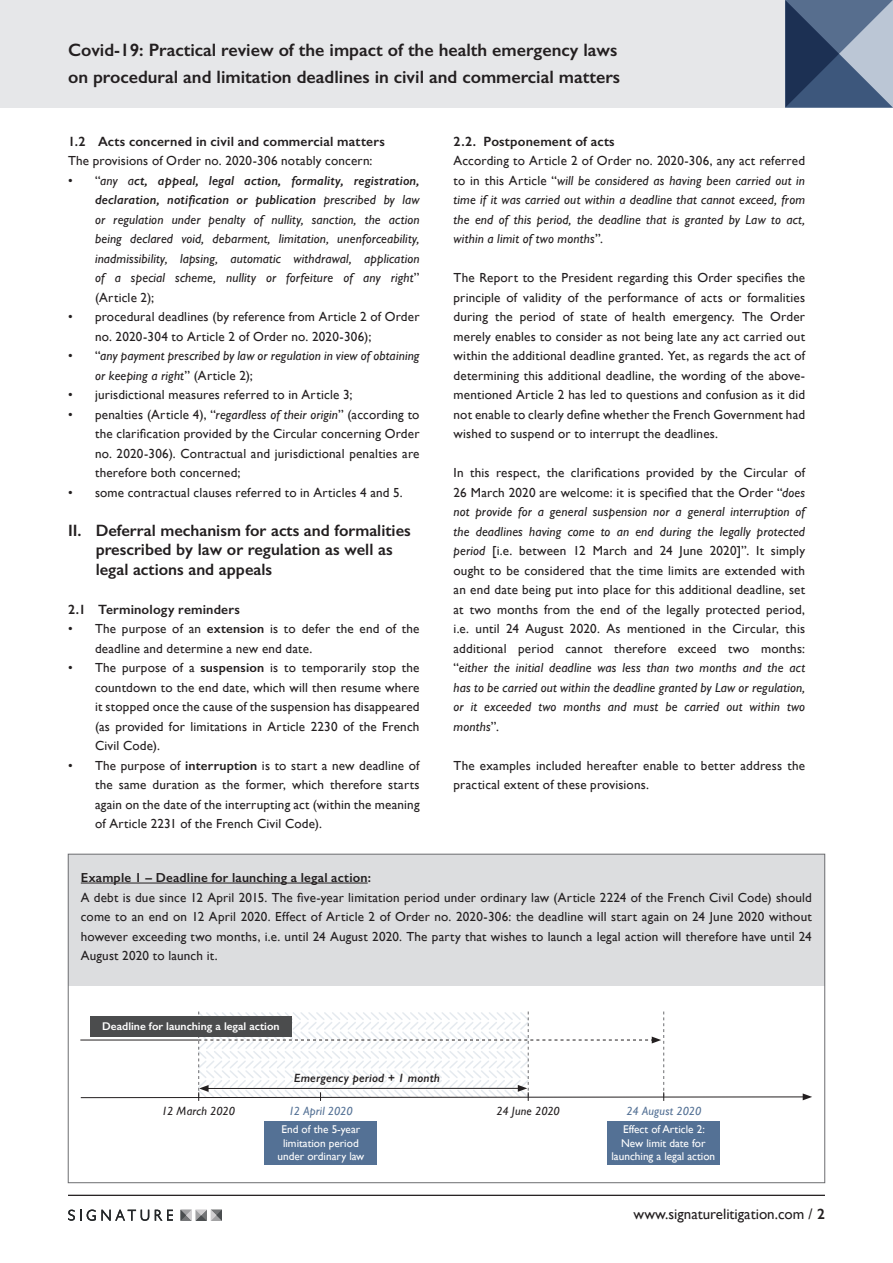
<style>
.page{position:relative;width:893px;height:1263px;background:#fff}
.page>*{position:absolute;margin:0;border:0;box-sizing:border-box;transform-origin:0 0}
.heading_1{font:600 18px "Gill Sans";color:#231f20}
.heading_1-2{font:600 16.5px/19.5px "Gill Sans";color:#231f20}
.t1{font:15px "Gill Sans";color:#231f20}
.INDENT{font:600 13.5px "Gill Sans";letter-spacing:.015em;color:#231f20}
.table_style{font:13.2px/19.5px "Gill Sans";letter-spacing:.015em;color:#231f20;text-align:justify}
.table_style-2{font:italic 13.2px/19.5px "Gill Sans";letter-spacing:.015em;color:#231f20;text-align:justify}
.table_style-3{font:600 13.2px "Gill Sans";letter-spacing:.015em;color:#231f20}
.table_style-4{font:italic 12px "Gill Sans";letter-spacing:.005em;color:#547195}
.table_style-5{font:italic 600 12px "Gill Sans";letter-spacing:.015em;color:#231f20}
.table_style-6{font:italic 12px "Gill Sans";letter-spacing:-.01em;color:#231f20}
.heading_1-3{font:11.25px/13.5px "Gill Sans";color:#fff;text-align:center}
.heading_1-4{font:600 11.25px "Gill Sans";color:#fff}
.s1{font-style:normal}
.s2{font-weight:600}
.s3{font-style:italic}
</style>
<div class="page">
<div style="left:0;top:0;width:893px;height:108px;background:#e6e7e9"></div>
<svg style="left:785px;top:0;width:108px;height:108px;background:#5a6e8c"></svg>
<svg style="left:155px;top:1210px;width:18px;height:11px"></svg>
<svg style="left:68px;top:1209px;width:81px;height:12px"></svg>
<svg style="left:181px;top:1210px;width:41px;height:11px"></svg>
<hr style="left:68px;top:1195px;width:757px;height:1px;background:#231f20">
<div style="left:68px;top:854px;width:757px;height:131px;background:#dcdddf"></div>
<hr style="left:81px;top:883px;width:287px;height:1px;background:#231f20">
<div style="left:607px;top:1121px;width:112px;height:44px;background:#547195"></div>
<div style="left:265px;top:1121px;width:112px;height:44px;background:#547195"></div>
<svg style="left:80px;top:1011px;width:732px;height:90px"></svg>
<hr style="left:80px;top:1040px;width:118px;height:1px;background:#231f20">
<div style="left:90px;top:1016px;width:202px;height:20px;background:#4b4c4d"></div>
<p class="heading_1" style="left:68px;top:39px;width:551px">Covid-19: Practical review of the impact of the health emergency laws</p>
<p class="heading_1" style="left:68px;top:66px;width:554px">on procedural and limitation deadlines in civil and commercial matters</p>
<p class="INDENT" style="left:68px;top:133px;width:318px">1.2 Acts concerned in civil and commercial matters</p>
<p class="table_style" style="left:68px;top:151px;width:306px">The provisions of Order no. 2020-306 notably concern:</p>
<p class="table_style-2" style="left:95px;top:171px;width:326px;text-indent:-27px"><span class="s1">• “</span>any a<span class="s2">ct, appeal, legal action, formality, registration, declaration, notification or publication</span> prescribed by law or regulation under penalty of nullity, sanction, the action being declared void, debarment, limitation, unenforceability, inadmissibility, lapsing, automatic withdrawal, application of a special scheme, nullity or forfeiture of any right<span class="s1">” (Article 2);</span></p>
<p class="table_style" style="left:95px;top:307px;width:326px;text-indent:-27px">• procedural deadlines (by reference from Article 2 of Order no. 2020-304 to Article 2 of Order no. 2020-306);</p>
<p class="table_style-2" style="left:95px;top:346px;width:326px;text-indent:-27px"><span class="s1">• “</span>any payment prescribed by law or regulation in view of obtaining or keeping a right<span class="s1">” (Article 2);</span></p>
<p class="table_style" style="left:68px;top:385px;width:286px">• jurisdictional measures referred to in Article 3;</p>
<p class="table_style" style="left:95px;top:405px;width:326px;text-indent:-27px">• penalties (Article 4), “<span class="s3">regardless of their origin</span>” (according to the clarification provided by the Circular concerning Order no. 2020-306). Contractual and jurisdictional penalties are therefore both concerned;</p>
<p class="table_style" style="left:68px;top:483px;width:336px">• some contractual clauses referred to in Articles 4 and 5.</p>
<p class="heading_1-2" style="left:96px;top:520px;width:317px;text-indent:-28px">II. Deferral mechanism for acts and formalities prescribed by law or regulation as well as legal actions and appeals</p>
<p class="INDENT" style="left:68px;top:601px;width:173px">2.1 Terminology reminders</p>
<p class="table_style" style="left:95px;top:619px;width:326px;text-indent:-27px">• The purpose of an <span class="s2">extension</span> is to defer the end of the deadline and determine a new end date.</p>
<p class="table_style" style="left:95px;top:658px;width:326px;text-indent:-27px">• The purpose of a <span class="s2">suspension</span> is to temporarily stop the countdown to the end date, which will then resume where it stopped once the cause of the suspension has disappeared (as provided for limitations in Article 2230 of the French Civil Code).</p>
<p class="table_style" style="left:95px;top:756px;width:326px;text-indent:-27px">• The purpose of <span class="s2">interruption</span> is to start a new deadline of the same duration as the former, which therefore starts again on the date of the interrupting act (within the meaning of Article 2231 of the French Civil Code).</p>
<p class="INDENT" style="left:454px;top:133px;width:163px">2.2. Postponement of acts</p>
<p class="table_style-2" style="left:454px;top:151px;width:353px"><span class="s1">According to Article 2 of Order no. 2020-306, any act referred to in this Article “</span>will be considered as having been carried out in time if it was carried out within a deadline that cannot exceed, from the end of this period, the deadline that is granted by Law to act, within a limit of two months<span class="s1">”.</span></p>
<p class="table_style" style="left:454px;top:268px;width:353px">The Report to the President regarding this Order specifies the principle of validity of the performance of acts or formalities during the period of state of health emergency. The Order merely enables to consider as not being late any act carried out within the additional deadline granted. Yet, as regards the act of determining this additional deadline, the wording of the above&shy;mentioned Article 2 has led to questions and confusion as it did not enable to clearly define whether the French Government had wished to suspend or to interrupt the deadlines.</p>
<p class="table_style" style="left:454px;top:463px;width:353px">In this respect, the clarifications provided by the Circular of 26 March 2020 are welcome: it is specified that the Order “<span class="s3">does not provide for a general suspension nor a general interruption of the deadlines having come to an end during the legally protected period</span> [i.e. between 12 March and 24 June 2020]”. It simply ought to be considered that the time limits are extended with an end date being put into place for this additional deadline, set at two months from the end of the legally protected period, i.e. until 24 August 2020. As mentioned in the Circular, this additional period cannot therefore exceed two months: “<span class="s3">either the initial deadline was less than two months and the act has to be carried out within the deadline granted by Law or regulation, or it exceeded two months and must be carried out within two months</span>”.</p>
<p class="table_style" style="left:454px;top:756px;width:353px">The examples included hereafter enable to better address the practical extent of these provisions.</p>
<p class="table_style-3" style="left:81px;top:869px;width:292px">Example 1 – Deadline for launching a legal action:</p>
<p class="table_style" style="left:81px;top:887px;width:732px">A debt is due since 12 April 2015. The five-year limitation period under ordinary law (Article 2224 of the French Civil Code) should come to an end on 12 April 2020. Effect of Article 2 of Order no. 2020-306: the deadline will start again on 24 June 2020 without however exceeding two months, i.e. until 24 August 2020. The party that wishes to launch a legal action will therefore have until 24<br>August 2020 to launch it.</p>
<p class="heading_1-4" style="left:102px;top:1020px;width:179px">Deadline for launching a legal action</p>
<p class="table_style-5" style="left:294px;top:1071px;width:148px">Emergency period + 1 month</p>
<p class="table_style-6" style="left:162px;top:1104px;width:75px">12 March 2020</p>
<p class="table_style-4" style="left:288px;top:1104px;width:66px">12 April 2020</p>
<p class="table_style-6" style="left:497px;top:1104px;width:65px">24 June 2020</p>
<p class="table_style-4" style="left:627px;top:1104px;width:76px">24 August 2020</p>
<p class="heading_1-3" style="left:623px;top:1123px;width:83px">Effect of Article 2:</p>
<p class="heading_1-3" style="left:611px;top:1136px;width:105px">New limit date for launching a legal action</p>
<p class="heading_1-3" style="left:277px;top:1123px;width:88px">End of the 5-year limitation period under ordinary law</p>
<p class="t1" style="left:634px;top:1205px;width:193px">www.signaturelitigation.com / <span class="s2">2</span></p>
</div>
